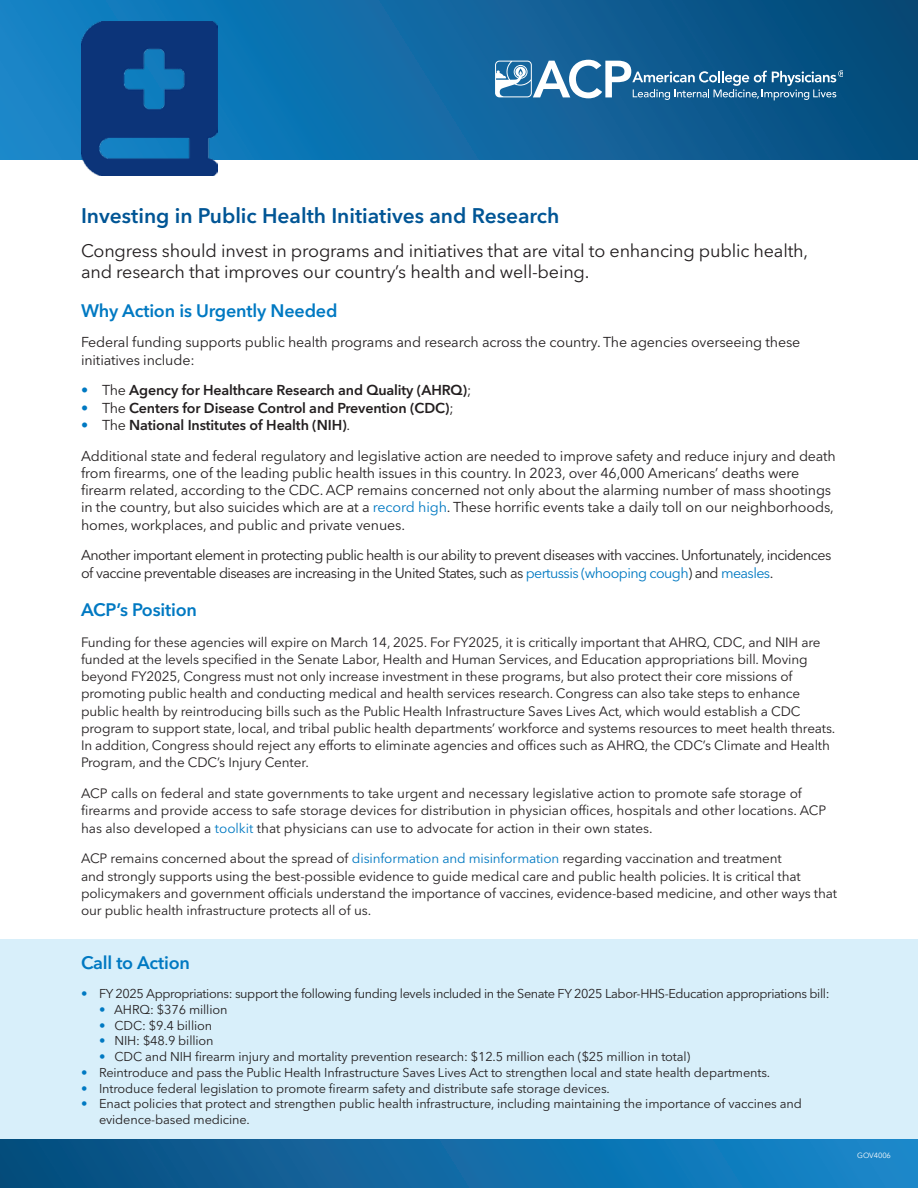
<style>
.page{position:relative;width:918px;height:1188px;background:#fff}
.page>*{position:absolute;margin:0;border:0;box-sizing:border-box;transform-origin:0 0}
.Heads{font:600 21px "Avenir Next LT Pro";color:#005595}
.Body{font:18px/21px "Avenir Next LT Pro";letter-spacing:-.01em;color:#231f20}
.Subheads{font:600 18px "Avenir Next LT Pro";letter-spacing:-.01em;color:#0079c2}
.Body-2{font:14.25px/17.2px "Avenir Next LT Pro";letter-spacing:-.01em;color:#231f20}
.Body-3{font:14.25px/17.2px "Avenir Next LT Pro";letter-spacing:-.04em;color:#231f20}
.Body-4{font:600 14.25px "Avenir Next LT Pro";letter-spacing:-.01em;color:#231f20}
.Body-5{font:13.5px/17.2px "Avenir Next LT Pro";letter-spacing:-.01em;color:#231f20}
.Index_Copy{font:12.75px/15.8px "Avenir Next LT Pro";letter-spacing:-.01em;color:#231f20}
.Index_Copy-2{font:12.75px "Avenir Next LT Pro";letter-spacing:-.03em;color:#231f20}
.Body-6{font:7.5px "Avenir Next LT Pro";letter-spacing:-.01em;color:#fff}
.s1{font-weight:400;color:#0079c2}
.s2{font-weight:400}
.s3{color:#0079c2}
</style>
<div class="page">
<div style="left:0;top:940px;width:918px;height:248px;background:#d8effa"></div>
<div style="left:0;top:0;width:918px;height:160px;background:linear-gradient(to right,#1486ca,#094b7a)"></div>
<svg style="left:495px;top:60px;width:348px;height:40px"></svg>
<div style="left:0;top:1140px;width:918px;height:48px;background:linear-gradient(to right,#094c7d,#1789ce)"></div>
<img style="left:81px;top:22px;width:136px;height:154px">
<p class="Heads" style="left:81px;top:203px;width:480px">Investing in Public Health Initiatives and Research</p>
<p class="Body" style="left:81px;top:241px;width:729px">Congress should invest in programs and initiatives that are vital to enhancing public health, and research that improves our country’s health and well-being.</p>
<p class="Subheads" style="left:81px;top:299px;width:258px">Why Action is Urgently Needed</p>
<p class="Body-2" style="left:81px;top:334px;width:721px">Federal funding supports public health programs and research across the country. The agencies overseeing these initiatives include:</p>
<p class="Body-4" style="left:81px;top:382px;width:392px"><span class="s1">•</span> <span class="s2">The</span> Agency for Healthcare Research and Quality (AHRQ)<span class="s2">;</span></p>
<p class="Body-4" style="left:81px;top:399px;width:374px"><span class="s1">•</span> <span class="s2">The</span> Centers for Disease Control and Prevention (CDC)<span class="s2">;</span></p>
<p class="Body-4" style="left:81px;top:416px;width:271px"><span class="s1">•</span> <span class="s2">The</span> National Institutes of Health (NIH)<span class="s2">.</span></p>
<p class="Body-2" style="left:81px;top:447px;width:756px">Additional state and federal regulatory and legislative action are needed to improve safety and reduce injury and death from firearms, one of the leading public health issues in this country. In 2023, over 46,000 Americans’ deaths were firearm related, according to the CDC. ACP remains concerned not only about the alarming number of mass shootings in the country, but also suicides which are at a <span class="s3">record high</span>. These horrific events take a daily toll on our neighborhoods, homes, workplaces, and public and private venues.</p>
<p class="Body-3" style="left:81px;top:547px;width:752px">Another important element in protecting public health is our ability to prevent diseases with vaccines. Unfortunately, incidences of vaccine preventable diseases are increasing in the United States, such as <span class="s3">pertussis (whooping cough</span>) and <span class="s3">measles</span>.</p>
<p class="Subheads" style="left:81px;top:599px;width:118px">ACP’s Position</p>
<p class="Body-5" style="left:81px;top:633px;width:756px">Funding for these agencies will expire on March 14, 2025. For FY2025, it is critically important that AHRQ, CDC, and NIH are funded at the levels specified in the Senate Labor, Health and Human Services, and Education appropriations bill. Moving beyond FY2025, Congress must not only increase investment in these programs, but also protect their core missions of promoting public health and conducting medical and health services research. Congress can also take steps to enhance public health by reintroducing bills such as the Public Health Infrastructure Saves Lives Act, which would establish a CDC program to support state, local, and tribal public health departments’ workforce and systems resources to meet health threats.<br>In addition, Congress should reject any efforts to eliminate agencies and offices such as AHRQ, the CDC’s Climate and Health Program, and the CDC’s Injury Center.</p>
<p class="Body-5" style="left:81px;top:785px;width:747px">ACP calls on federal and state governments to take urgent and necessary legislative action to promote safe storage of firearms and provide access to safe storage devices for distribution in physician offices, hospitals and other locations. ACP has also developed a <span class="s3">toolkit</span> that physicians can use to advocate for action in their own states.</p>
<p class="Body-5" style="left:81px;top:850px;width:758px">ACP remains concerned about the spread of <span class="s3">disinformation and misinformation</span> regarding vaccination and treatment<br>and strongly supports using the best-possible evidence to guide medical care and public health policies. It is critical that policymakers and government officials understand the importance of vaccines, evidence-based medicine, and other ways that our public health infrastructure protects all of us.</p>
<p class="Subheads" style="left:81px;top:952px;width:111px">Call to Action</p>
<p class="Index_Copy-2" style="left:81px;top:986px;width:750px"><span class="s3">•</span> FY 2025 Appropriations: support the following funding levels included in the Senate FY 2025 Labor-HHS-Education appropriations bill:</p>
<p class="Index_Copy" style="left:99px;top:1002px;width:130px"><span class="s3">•</span> AHRQ: $376 million</p>
<p class="Index_Copy" style="left:99px;top:1017px;width:115px"><span class="s3">•</span> CDC: $9.4 billion</p>
<p class="Index_Copy" style="left:99px;top:1033px;width:116px"><span class="s3">•</span> NIH: $48.9 billion</p>
<p class="Index_Copy" style="left:99px;top:1049px;width:593px"><span class="s3">•</span> CDC and NIH firearm injury and mortality prevention research: $12.5 million each ($25 million in total)</p>
<p class="Index_Copy" style="left:81px;top:1065px;width:691px"><span class="s3">•</span> Reintroduce and pass the Public Health Infrastructure Saves Lives Act to strengthen local and state health departments.</p>
<p class="Index_Copy" style="left:81px;top:1080px;width:530px"><span class="s3">•</span> Introduce federal legislation to promote firearm safety and distribute safe storage devices.</p>
<p class="Index_Copy" style="left:99px;top:1096px;width:704px;text-indent:-18px"><span class="s3">•</span> Enact policies that protect and strengthen public health infrastructure, including maintaining the importance of vaccines and evidence-based medicine.</p>
<p class="Body-6" style="left:857px;top:1151px;width:35px">GOV4006</p>
</div>
